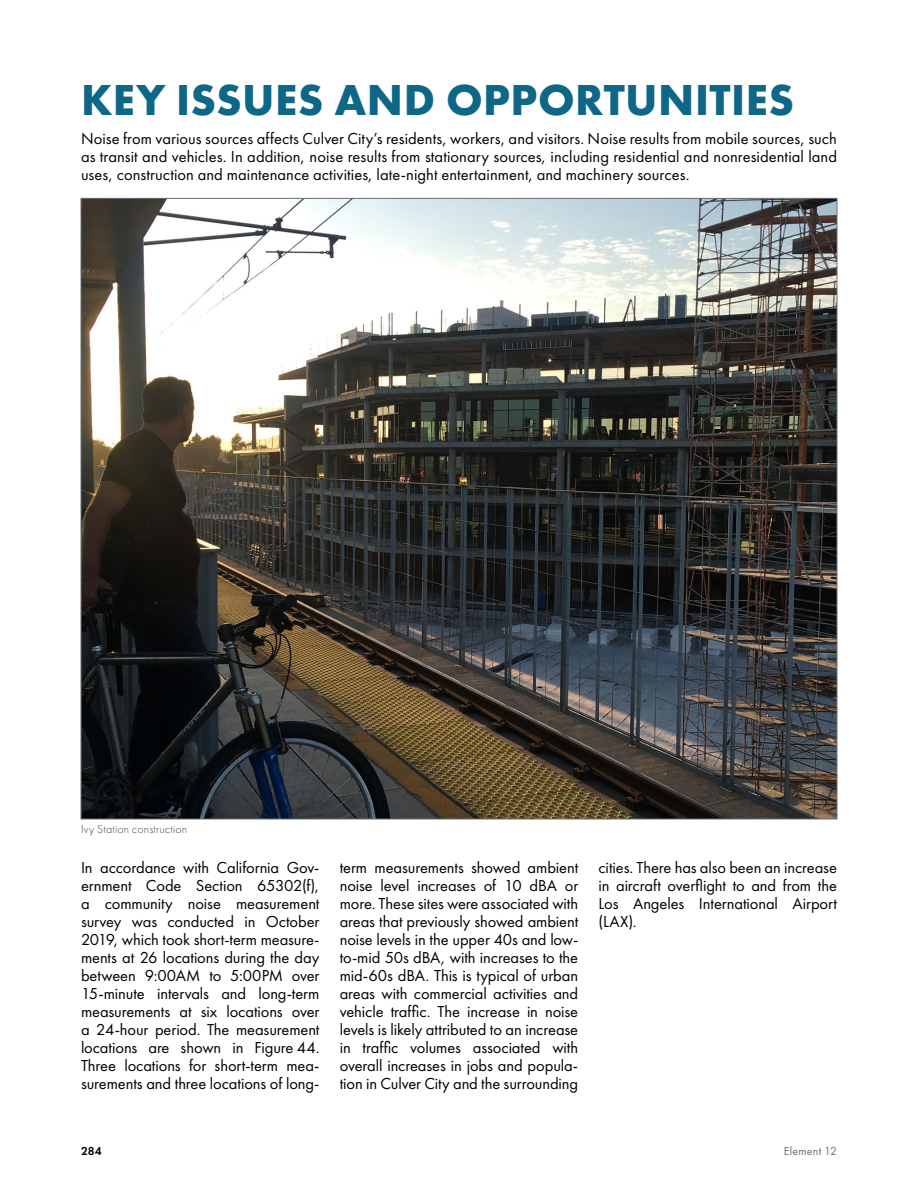
<style>
.page{position:relative;width:918px;height:1188px;background:#fff}
.page>*{position:absolute;margin:0;border:0;box-sizing:border-box;transform-origin:0 0}
.t1{font:700 45px "Futura PT";letter-spacing:.01em;color:#0f6787}
.Body_Copy{font:16.5px/18px "Futura PT";letter-spacing:-.005em;color:#000;text-align:justify}
.Header_1_Background_Text{font:16.5px/18px "Futura PT";letter-spacing:.005em;color:#000;text-align:justify}
.Image_Source{font:300 12px "Futura PT";letter-spacing:.015em;color:#3f474a}
.t2{font:12px "Futura PT";letter-spacing:.015em;color:#696f72}
.t3{font:600 12px "Futura PT";color:#000}
</style>
<div class="page">
<img style="left:80px;top:198px;width:758px;height:622px">
<p class="t1" style="left:81px;top:71px;width:715px">KEY ISSUES AND OPPORTUNITIES</p>
<p class="Header_1_Background_Text" style="left:81px;top:129px;width:758px">Noise from various sources affects Culver City’s residents, workers, and visitors. Noise results from mobile sources, such as transit and vehicles. In addition, noise results from stationary sources, including residential and nonresidential land uses, construction and maintenance activities, late-night entertainment, and machinery sources.</p>
<p class="Image_Source" style="left:81px;top:822px;width:108px">Ivy Station construction</p>
<p class="Body_Copy" style="left:81px;top:858px;width:240px">In accordance with California Gov&shy;ernment Code Section 65302(f), a community noise measurement survey was conducted in October 2019, which took short-term measure&shy;ments at 26 locations during the day between 9:00AM to 5:00PM over 15-minute intervals and long-term measurements at six locations over a 24-hour period. The measurement locations are shown in Figure 44.<br>Three locations for short-term mea&shy;surements and three locations of long-</p>
<p class="Body_Copy" style="left:340px;top:858px;width:240px">term measurements showed ambient noise level increases of 10 dBA or more. These sites were associated with areas that previously showed ambient noise levels in the upper 40s and low&shy;to-mid 50s dBA, with increases to the mid-60s dBA. This is typical of urban areas with commercial activities and vehicle traffic. The increase in noise levels is likely attributed to an increase in traffic volumes associated with overall increases in jobs and popula&shy;tion in Culver City and the surrounding</p>
<p class="Body_Copy" style="left:598px;top:858px;width:240px">cities. There has also been an increase in aircraft overflight to and from the Los Angeles International Airport (LAX).</p>
<p class="t3" style="left:81px;top:1143px;width:22px">284</p>
<p class="t2" style="left:784px;top:1143px;width:55px">Element 12</p>
</div>
